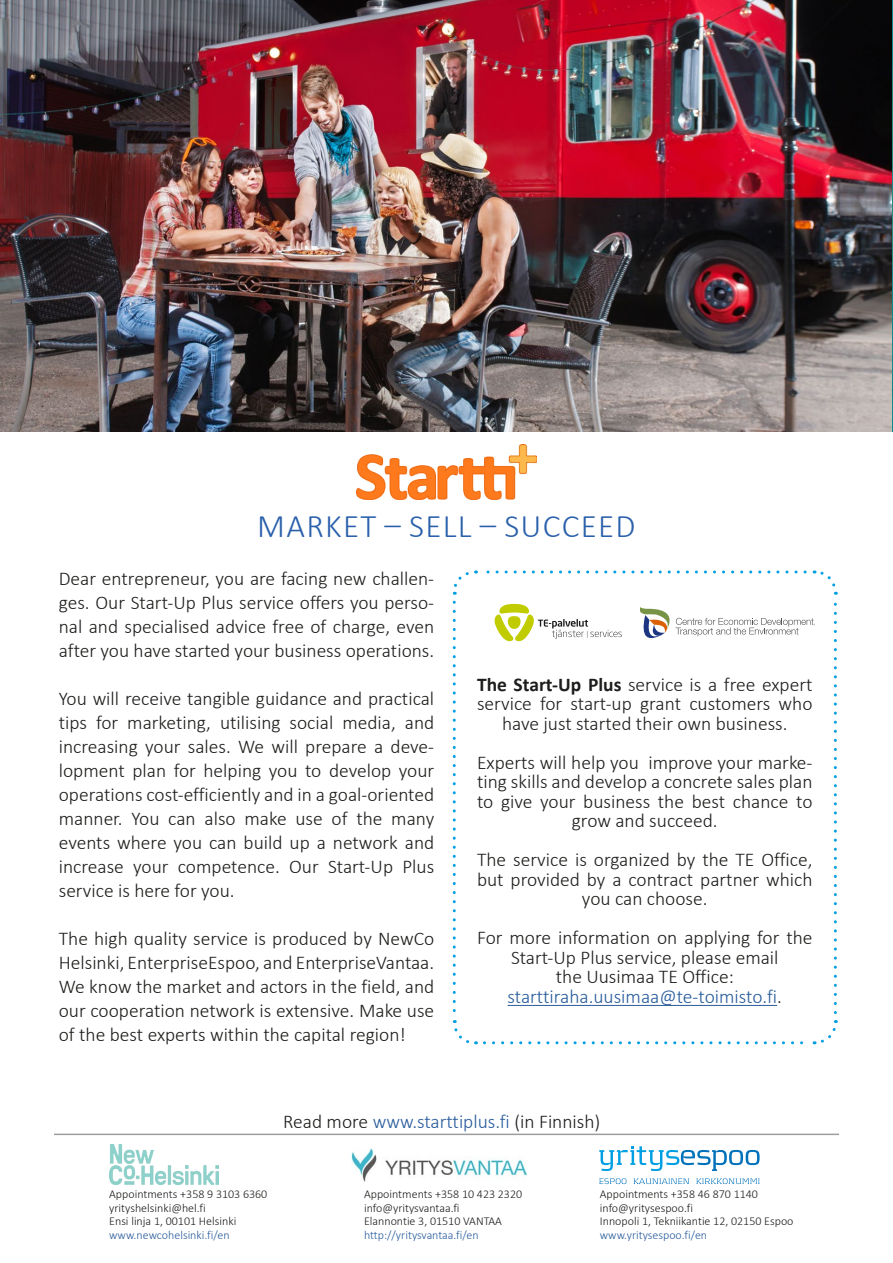
<style>
.page{position:relative;width:893px;height:1263px;background:#fff}
.page>*{position:absolute;margin:0;border:0;box-sizing:border-box;transform-origin:0 0}
.t1{font:300 33px "Calibri";letter-spacing:.04em;color:#2a60ab}
.t2{font:300 19.5px/24px "Calibri";color:#1d1d1b;text-align:center}
.t3{font:300 12px/13.5px "Calibri";color:#1d1d1b}
.t4{font:300 12px "Calibri";color:#275b9b}
.s1{font-weight:700}
.s2{color:#275b9b}
</style>
<div class="page">
<img style="left:352px;top:1148px;width:174px;height:28px">
<img style="left:110px;top:1144px;width:108px;height:30px">
<hr style="left:54px;top:1133px;width:785px;height:2px;background:#9d9d9c">
<svg style="left:109px;top:1174px;width:110px;height:11px"></svg>
<svg style="left:361px;top:1174px;width:164px;height:8px"></svg>
<svg style="left:599px;top:1146px;width:161px;height:39px"></svg>
<img style="left:356px;top:444px;width:181px;height:56px">
<img style="left:0;top:0;width:892px;height:432px">
<svg style="left:452px;top:570px;width:386px;height:475px"></svg>
<hr style="left:892px;top:0;width:1px;height:432px;background:#ee6d0d">
<h1 class="t1" style="left:257px;top:506px;width:380px">MARKET – SELL – SUCCEED</h1>
<p class="t2" style="left:59px;top:567px;width:377px;text-align:justify">Dear entrepreneur, you are facing new challen&shy;ges. Our Start-Up Plus service offers you perso&shy;nal and specialised advice free of charge, even after you have started your business operations.</p>
<p class="t2" style="left:59px;top:687px;width:377px;text-align:justify">You will receive tangible guidance and practical tips for marketing, utilising social media, and increasing your sales. We will prepare a deve&shy;lopment plan for helping you to develop your operations cost-efficiently and in a goal-oriented manner. You can also make use of the many events where you can build up a network and increase your competence. Our Start-Up Plus service is here for you.</p>
<p class="t2" style="left:59px;top:927px;width:377px;text-align:justify">The high quality service is produced by NewCo Helsinki, EnterpriseEspoo, and EnterpriseVantaa.<br>We know the market and actors in the field, and our cooperation network is extensive. Make use of the best experts within the capital region!</p>
<p class="t2" style="left:477px;top:674px;width:337px;line-height:19.5px"><span class="s1">The Start-Up Plus</span> service is a free expert service for start-up grant customers who have just started their own business.</p>
<p class="t2" style="left:477px;top:752px;width:337px;line-height:19.5px">Experts will help you improve your marke&shy;ting skills and develop a concrete sales plan to give your business the best chance to grow and succeed.</p>
<p class="t2" style="left:477px;top:850px;width:337px;line-height:19.5px">The service is organized by the TE Office, but provided by a contract partner which you can choose.</p>
<p class="t2" style="left:477px;top:928px;width:337px;line-height:19.5px">For more information on applying for the Start-Up Plus service, please email<br>the Uusimaa TE Office: <span class="s2">starttiraha.uusimaa@te-toimisto.fi</span>.</p>
<p class="t2" style="left:283px;top:1109px;width:319px">Read more <span class="s2">www.starttiplus.fi</span> (in Finnish)</p>
<p class="t3" style="left:109px;top:1187px;width:160px">Appointments +358 9 3103 6360 yrityshelsinki@hel.fi<br>Ensi linja 1, 00101 Helsinki</p>
<p class="t4" style="left:109px;top:1227px;width:122px">www.newcohelsinki.fi/en</p>
<p class="t3" style="left:364px;top:1187px;width:160px">Appointments +358 10 423 2320 info@yritysvantaa.fi<br>Elannontie 3, 01510 VANTAA</p>
<p class="t4" style="left:364px;top:1227px;width:116px">http://yritysvantaa.fi/en</p>
<p class="t3" style="left:600px;top:1187px;width:195px">Appointments +358 46 870 1140 info@yritysespoo.fi<br>Innopoli 1, Tekniikantie 12, 02150 Espoo</p>
<p class="t4" style="left:600px;top:1227px;width:109px">www.yritysespoo.fi/en</p>
</div>
